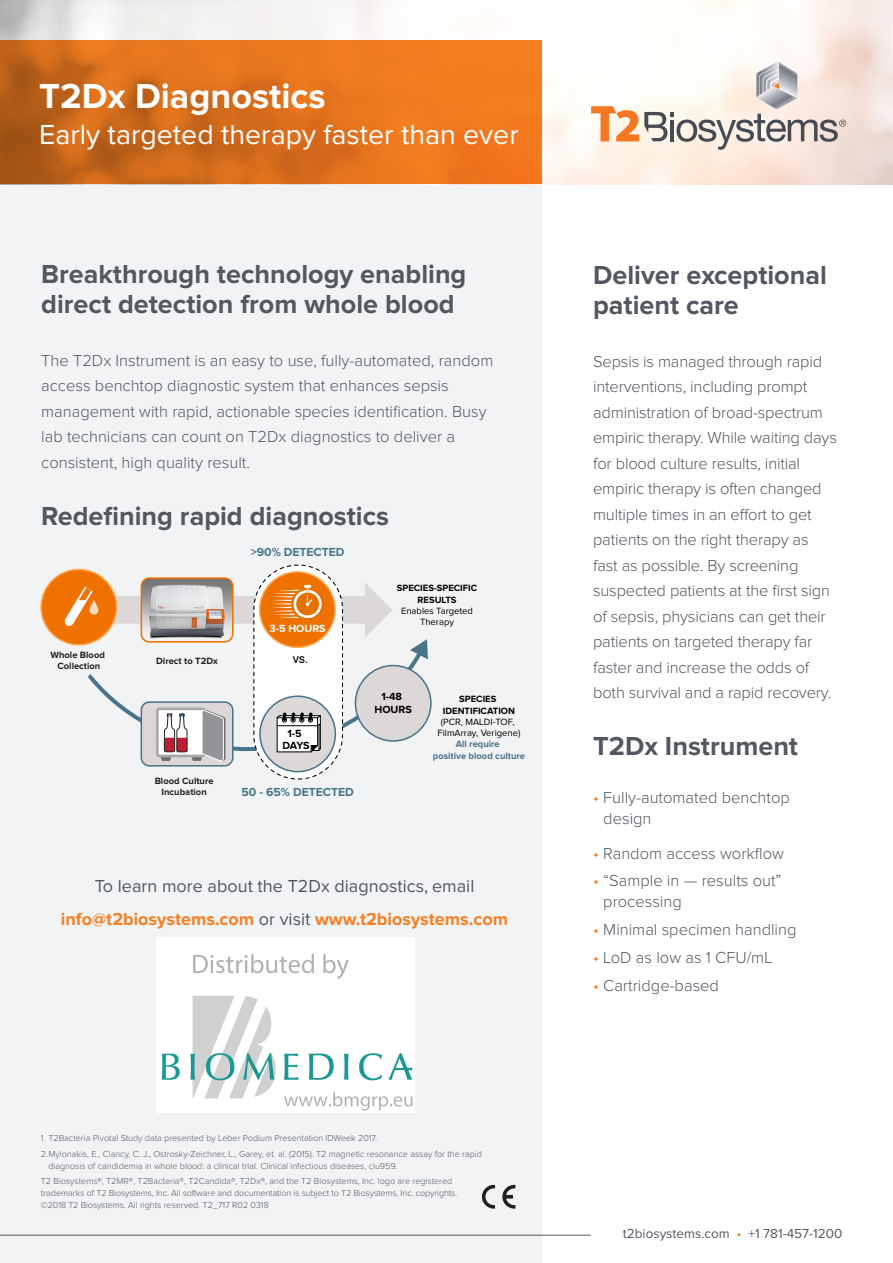
<style>
.page{position:relative;width:893px;height:1263px;background:#fff}
.page>*{position:absolute;margin:0;border:0;box-sizing:border-box;transform-origin:0 0}
.t1{font:700 36px "Proxima Nova";color:#fff}
.t2{font:28.5px "Proxima Nova";color:#fff}
.Heading_1{font:700 27px/30px "Proxima Nova";color:#535860}
.t3{font:18px/33px "Proxima Nova";color:#535860;text-align:center}
.t4{font:300 16.5px/25.5px "Proxima Nova";letter-spacing:-.01em;color:#535860}
.t5{font:13.5px "Proxima Nova";color:#535860}
.t6{font:700 12.15px "Proxima Nova";color:#49748a}
.t7{font:700 10.8px/12.9px "Proxima Nova";color:#000;text-align:center}
.t8{font:700 10.8px "Proxima Nova";color:#fff}
.t9{font:9.45px/11.2px "Proxima Nova";color:#000;text-align:center}
.t10{font:700 9.45px/11.2px "Proxima Nova";color:#231f20;text-align:center}
.t11{font:700 9.45px/11.2px "Proxima Nova";color:#000;text-align:center}
.t12{font:700 9.45px "Arial";color:#231f20}
.t13{font:300 9px/12px "Proxima Nova";color:#535860}
.s1{font-weight:400}
.s2{font-weight:700}
.s3{font-weight:700;color:#49748a}
.s4{font-weight:700;color:#f57f21}
.s5{color:#f57f21}
</style>
<div class="page">
<div style="left:0;top:184px;width:542px;height:1079px;background:#f2f3f4"></div>
<img style="left:0;top:0;width:893px;height:184px">
<svg style="left:0;top:41px;width:541px;height:143px;background:#dc701c"></svg>
<svg style="left:591px;top:62px;width:255px;height:88px"></svg>
<div style="left:41px;top:569px;width:76px;height:76px;background:#ef7100;border-radius:50%"></div>
<svg style="left:64px;top:565px;width:364px;height:215px"></svg>
<svg style="left:90px;top:600px;width:8px;height:15px"></svg>
<hr style="left:0;top:1235px;width:591px;height:1px;background:#535860">
<svg style="left:502px;top:1185px;width:13px;height:23px"></svg>
<svg style="left:482px;top:1185px;width:13px;height:23px"></svg>
<img style="left:157px;top:937px;width:257px;height:175px">
<p class="t1" style="left:39px;top:76px;width:288px">T2Dx Diagnostics</p>
<p class="t2" style="left:39px;top:119px;width:481px">Early targeted therapy faster than ever</p>
<p class="Heading_1" style="left:41px;top:260px;width:427px">Breakthrough technology enabling direct detection from whole blood</p>
<p class="t4" style="left:41px;top:348px;width:454px">The T2Dx Instrument is an easy to use, fully-automated, random access benchtop diagnostic system that enhances sepsis management with rapid, actionable species identification. Busy lab technicians can count on T2Dx diagnostics to deliver a consistent, high quality result.</p>
<p class="Heading_1" style="left:41px;top:502px;width:349px">Redefining rapid diagnostics</p>
<p class="t10" style="left:50px;top:649px;width:56px">Whole Blood<br>Collection</p>
<p class="t10" style="left:156px;top:655px;width:63px">Direct to T2Dx</p>
<p class="t10" style="left:155px;top:775px;width:60px">Blood Culture<br>Incubation</p>
<p class="t6" style="left:251px;top:545px;width:95px">&gt;90% DETECTED</p>
<p class="t8" style="left:269px;top:622px;width:58px">3-5 HOURS</p>
<p class="t12" style="left:293px;top:654px;width:17px">VS.</p>
<p class="t7" style="left:282px;top:727px;width:29px">1-5<br>DAYS</p>
<p class="t6" style="left:241px;top:785px;width:114px">50 - 65% DETECTED</p>
<p class="t11" style="left:397px;top:583px;width:82px">SPECIES-SPECIFIC<br>RESULTS<br><span class="s1">Enables Targeted<br>Therapy</span></p>
<p class="t7" style="left:374px;top:690px;width:39px">1-48<br>HOURS</p>
<p class="t9" style="left:433px;top:694px;width:94px"><span class="s2">SPECIES<br>IDENTIFICATION </span>(PCR, MALDI-TOF,<br>FilmArray, Verigene)<br><span class="s3">All require<br>positive blood culture</span></p>
<p class="t3" style="left:61px;top:870px;width:449px">To learn more about the T2Dx diagnostics, email <span class="s4">info@t2biosystems.com</span> or visit <span class="s4">www.t2biosystems.com</span></p>
<p class="t13" style="left:41px;top:1132px;width:338px">1. T2Bacteria Pivotal Study data presented by Leber Podium Presentation IDWeek 2017.</p>
<p class="t13" style="left:48px;top:1148px;width:435px;text-indent:-8px">2.Mylonakis, E., Clancy, C. J., Ostrosky-Zeichner, L., Garey, et. al. (2015). T2 magnetic resonance assay for the rapid diagnosis of candidemia in whole blood: a clinical trial. Clinical infectious diseases, ciu959.</p>
<p class="t13" style="left:41px;top:1175px;width:418px">T2 Biosystems®, T2MR®, T2Bacteria®, T2Candida®, T2Dx®, and the T2 Biosystems, Inc. logo are registered trademarks of T2 Biosystems, Inc. All software and documentation is subject to T2 Biosystems, Inc. copyrights. ©2018 T2 Biosystems. All rights reserved. T2_717 R02 0318</p>
<p class="Heading_1" style="left:593px;top:261px;width:235px">Deliver exceptional patient care</p>
<p class="t4" style="left:593px;top:349px;width:245px">Sepsis is managed through rapid interventions, including prompt administration of broad-spectrum empiric therapy. While waiting days for blood culture results, initial empiric therapy is often changed multiple times in an effort to get patients on the right therapy as fast as possible. By screening suspected patients at the first sign of sepsis, physicians can get their patients on targeted therapy far faster and increase the odds of both survival and a rapid recovery.</p>
<p class="Heading_1" style="left:593px;top:732px;width:206px">T2Dx Instrument</p>
<p class="t4" style="left:603px;top:787px;width:188px;line-height:21px;text-indent:-10px"><span class="s5">•</span> Fully-automated benchtop design</p>
<p class="t4" style="left:593px;top:841px;width:192px"><span class="s5">•</span> Random access workflow</p>
<p class="t4" style="left:603px;top:871px;width:180px;line-height:21px;text-indent:-10px"><span class="s5">•</span> “Sample in — results out” processing</p>
<p class="t4" style="left:593px;top:917px;width:205px"><span class="s5">•</span> Minimal specimen handling</p>
<p class="t4" style="left:593px;top:945px;width:181px"><span class="s5">•</span> LoD as low as 1 CFU/mL</p>
<p class="t4" style="left:593px;top:973px;width:127px"><span class="s5">•</span> Cartridge-based</p>
<p class="t5" style="left:623px;top:1226px;width:221px">t2biosystems.com <span class="s5">•</span> +1 781-457-1200</p>
</div>
